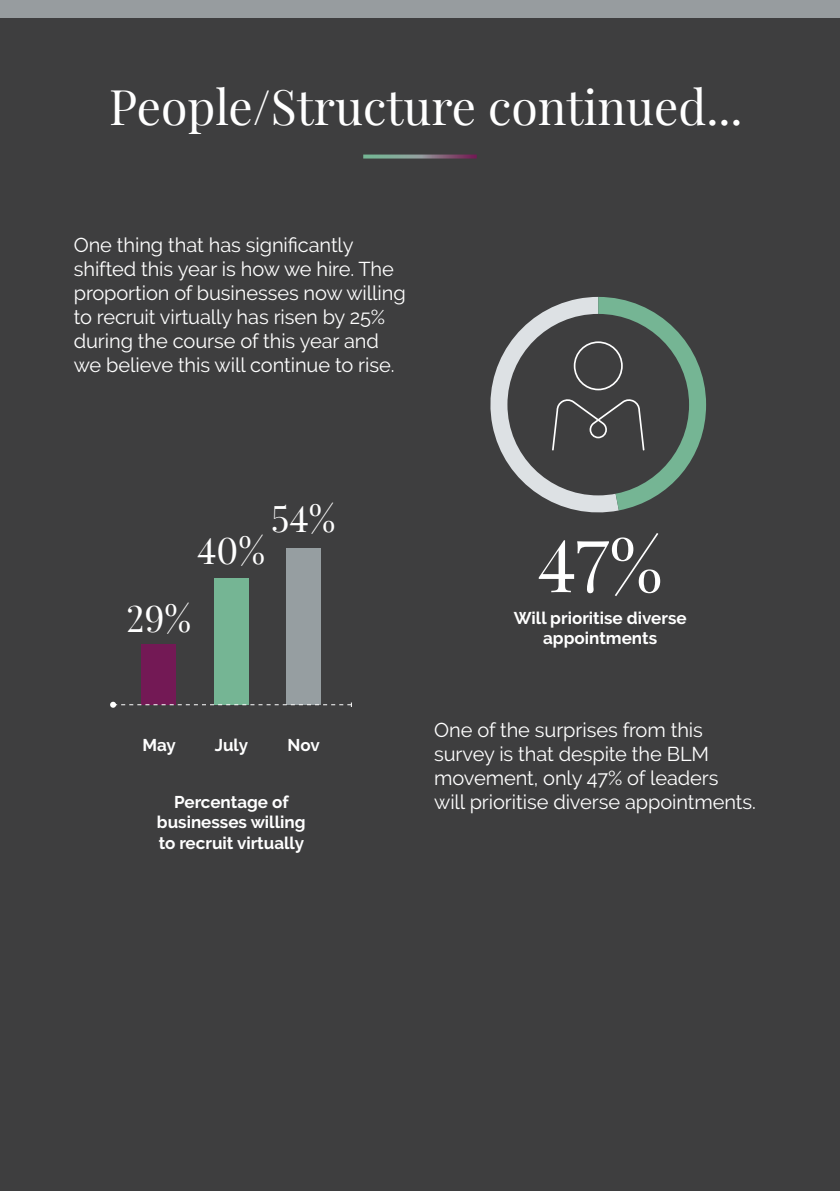
<style>
.page{position:relative;width:840px;height:1191px;background:#fff}
.page>*{position:absolute;margin:0;border:0;box-sizing:border-box;transform-origin:0 0}
.t1{font:72px "Playfair Display";color:#fff}
.t2{font:48px "Playfair Display";color:#fff}
.t3{font:36px "Playfair Display";color:#fff}
.t4{font:20px/24px "Raleway";letter-spacing:-.005em;color:#fff}
.t5{font:700 17px/20.4px "Raleway";color:#fff;text-align:center}
</style>
<div class="page">
<div style="left:0;top:0;width:839px;height:1191px;background:#3e3e3f"></div>
<svg style="left:363px;top:154px;width:113px;height:4px"></svg>
<div style="left:0;top:0;width:839px;height:17px;background:#979c9f"></div>
<svg style="left:490px;top:297px;width:215px;height:216px"></svg>
<div style="left:142px;top:644px;width:34px;height:60px;background:#731955"></div>
<div style="left:214px;top:579px;width:34px;height:125px;background:#75b594"></div>
<div style="left:286px;top:548px;width:34px;height:156px;background:#969ea1"></div>
<svg style="left:110px;top:701px;width:241px;height:6px"></svg>
<h2 class="t2" style="left:109px;top:70px;width:634px">People/Structure continued...</h2>
<p class="t4" style="left:74px;top:233px;width:333px">One thing that has significantly shifted this year is how we hire. The proportion of businesses now willing to recruit virtually has risen by 25% during the course of this year and we believe this will continue to rise.</p>
<h3 class="t3" style="left:197px;top:523px;width:69px">40%</h3>
<h3 class="t3" style="left:271px;top:490px;width:66px">54%</h3>
<h3 class="t3" style="left:126px;top:590px;width:66px">29%</h3>
<p class="t5" style="left:142px;top:735px;width:35px">May</p>
<p class="t5" style="left:214px;top:735px;width:35px">July</p>
<p class="t5" style="left:287px;top:735px;width:34px">Nov</p>
<p class="t5" style="left:157px;top:792px;width:150px">Percentage of businesses willing to recruit virtually</p>
<h1 class="t1" style="left:537px;top:509px;width:127px">47%</h1>
<p class="t5" style="left:513px;top:608px;width:174px">Will prioritise diverse appointments</p>
<p class="t4" style="left:434px;top:718px;width:323px">One of the surprises from this survey is that despite the BLM movement, only 47% of leaders<br>will prioritise diverse appointments.</p>
</div>
